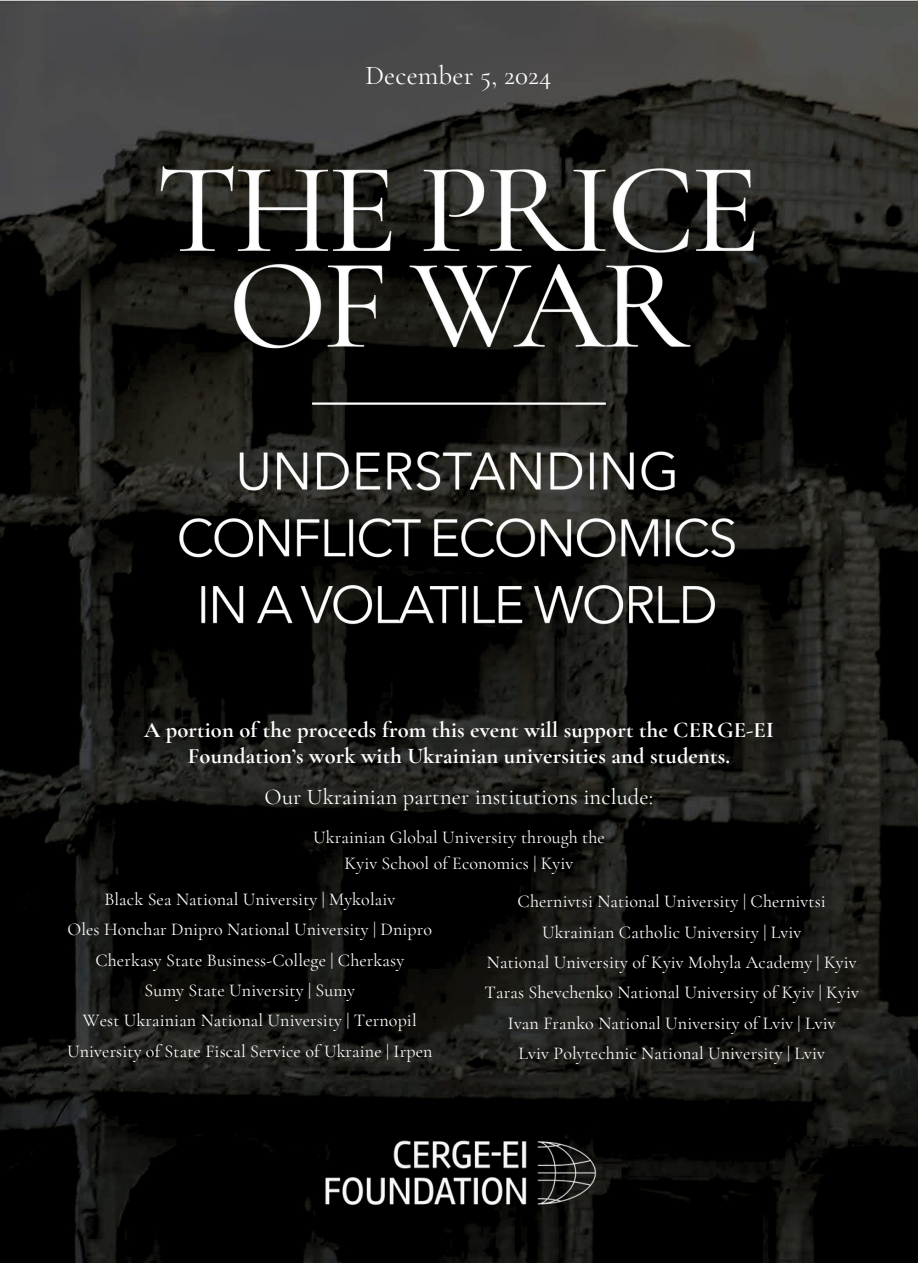
<style>
.page{position:relative;width:918px;height:1263px;background:#fff}
.page>*{position:absolute;margin:0;border:0;box-sizing:border-box;transform-origin:0 0}
.t1{font:27px "Cormorant Garamond";letter-spacing:.005em;color:#fff}
.t2{font:700 22.5px/25.8px "Cormorant Garamond";letter-spacing:.005em;color:#fff;text-align:center}
.t3{font:22.5px "Cormorant Garamond";letter-spacing:.005em;color:#fff}
.t4{font:18px/25.8px "Cormorant Garamond";letter-spacing:.005em;color:#fff;text-align:center}
</style>
<div class="page">
<img style="left:0;top:0;width:918px;height:1262px">
<img style="left:0;top:28px;width:917px;height:886px">
<img style="left:316px;top:1130px;width:286px;height:80px">
<hr style="left:312px;top:402px;width:294px;height:3px;background:#fff">
<p class="t1" style="left:365px;top:59px;width:187px">December 5, 2024</p>
<p class="t2" style="left:144px;top:717px;width:631px">A portion of the proceeds from this event will support the CERGE-EI<br>Foundation’s work with Ukrainian universities and students.</p>
<p class="t3" style="left:265px;top:782px;width:390px">Our Ukrainian partner institutions include:</p>
<p class="t4" style="left:313px;top:824px;width:293px">Ukrainian Global University through the<br>Kyiv School of Economics | Kyiv</p>
<h1 class="t4" style="left:104px;top:886px;width:292px">Black Sea National University | Mykolaiv</h1>
<h2 class="t4" style="left:68px;top:916px;width:366px">Oles Honchar Dnipro National University | Dnipro</h2>
<p class="t4" style="left:95px;top:946px;width:310px">Cherkasy State Business-College | Cherkasy</p>
<p class="t4" style="left:144px;top:977px;width:212px">Sumy State University | Sumy</p>
<p class="t4" style="left:83px;top:1007px;width:335px">West Ukrainian National University | Ternopil</p>
<p class="t4" style="left:67px;top:1038px;width:367px">University of State Fiscal Service of Ukraine | Irpen</p>
<p class="t4" style="left:518px;top:888px;width:310px">Chernivtsi National University | Chernivtsi</p>
<p class="t4" style="left:542px;top:918px;width:261px">Ukrainian Catholic University | Lviv</p>
<p class="t4" style="left:487px;top:949px;width:371px">National University of Kyiv Mohyla Academy | Kyiv</p>
<p class="t4" style="left:485px;top:979px;width:376px">Taras Shevchenko National University of Kyiv | Kyiv</p>
<p class="t4" style="left:508px;top:1009px;width:329px">Ivan Franko National University of Lviv | Lviv</p>
<p class="t4" style="left:519px;top:1040px;width:308px">Lviv Polytechnic National University | Lviv</p>
</div>
